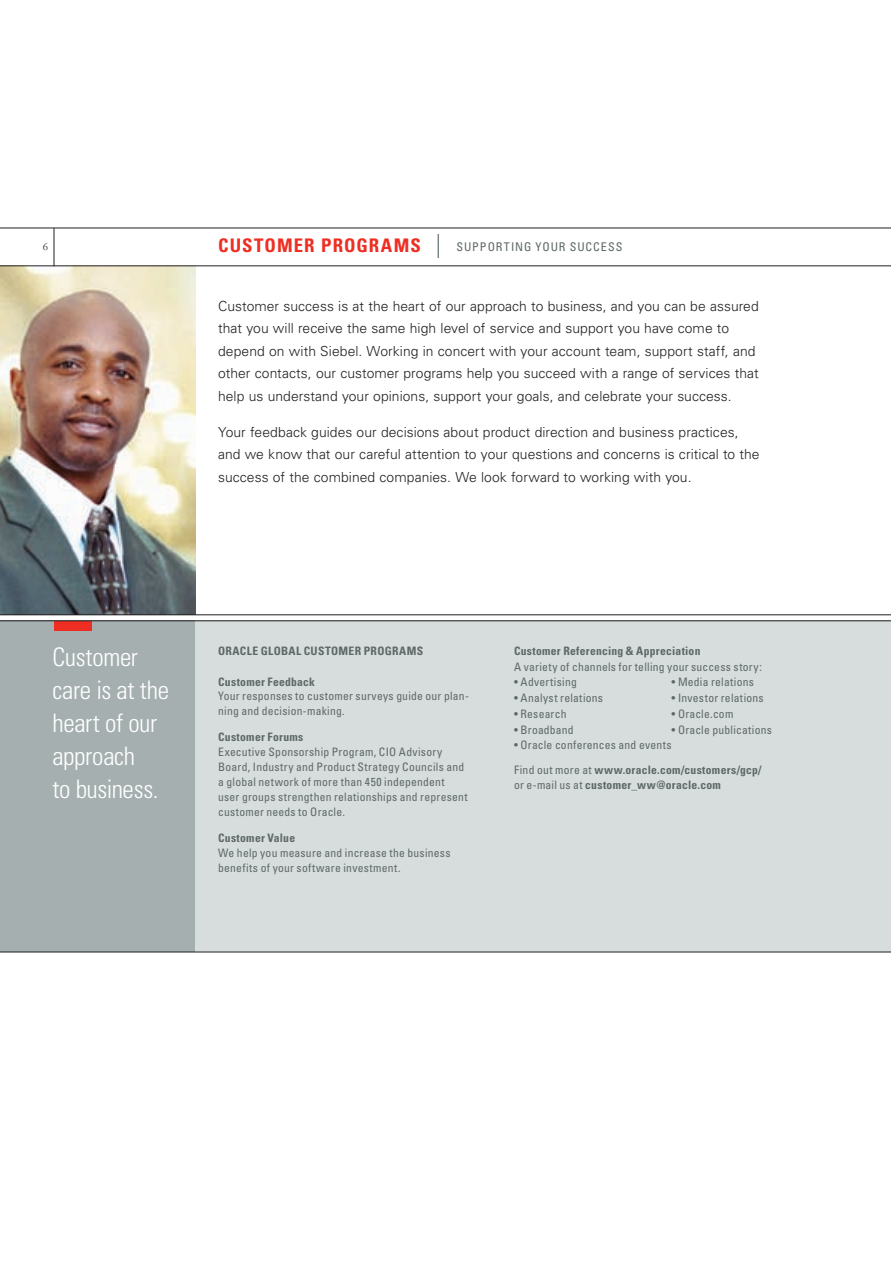
<style>
.page{position:relative;width:891px;height:1269px;background:#fff}
.page>*{position:absolute;margin:0;border:0;box-sizing:border-box;transform-origin:0 0}
.t1{font:300 condensed 25.5px/33px "Univers LT Std";letter-spacing:-.015em;color:#fff}
.t2{font:700 condensed 18.75px "Univers LT Std";letter-spacing:.06em;color:#ee2e22}
.t3{font:300 13.8px/22.5px "Univers LT Std";letter-spacing:.005em;color:#231f20}
.t4{font:condensed 12px "Univers LT Std";letter-spacing:.08em;color:#5d6966}
.t5{font:condensed 11.7px/15px "Univers LT Std";letter-spacing:.02em;color:#5d6966}
.t6{font:700 condensed 11.7px/15px "Univers LT Std";letter-spacing:.025em;color:#5d6966}
.s1{font-weight:300;font-size:24px}
.s2{font-weight:400}
</style>
<div class="page">
<img style="left:0;top:266px;width:195px;height:349px">
<div style="left:194px;top:621px;width:697px;height:331px;background:#d7dcdc"></div>
<div style="left:0;top:621px;width:195px;height:331px;background:#a5afaf"></div>
<hr style="left:0;top:952px;width:891px;height:1px;background:#231f20">
<div style="left:54px;top:621px;width:38px;height:9px;background:#ee2e22"></div>
<hr style="left:0;top:228px;width:891px;height:1px;background:#231f20">
<hr style="left:54px;top:228px;width:1px;height:38px;background:#231f20">
<hr style="left:0;top:265px;width:891px;height:1px;background:#231f20">
<hr style="left:0;top:615px;width:891px;height:1px;background:#231f20">
<hr style="left:0;top:621px;width:891px;height:1px;background:#231f20">
<h2 class="t2" style="left:218px;top:234px;width:177px">Customer Programs</h2>
<p class="t4" style="left:436px;top:239px;width:188px"><span class="s1">|</span> SUPPORTING YOUR SUCCESS</p>
<p class="t3" style="left:218px;top:294px;width:542px">Customer success is at the heart of our approach to business, and you can be assured that you will receive the same high level of service and support you have come to depend on with Siebel. Working in concert with your account team, support staff, and other contacts, our customer programs help you succeed with a range of services that help us understand your opinions, support your goals, and celebrate your success.</p>
<p class="t3" style="left:218px;top:420px;width:543px">Your feedback guides our decisions about product direction and business practices, and we know that our careful attention to your questions and concerns is critical to the success of the combined companies. We look forward to working with you.</p>
<h1 class="t1" style="left:52px;top:641px;width:118px">Customer care is at the heart of our approach<br>to business.</h1>
<p class="t6" style="left:218px;top:644px;width:207px">ORACLE GLOBAL CUSTOMER PROGRAMS</p>
<p class="t6" style="left:218px;top:674px;width:98px">Customer Feedback</p>
<p class="t5" style="left:218px;top:689px;width:252px">Your responses to customer surveys guide our plan&shy;ning and decision-making.</p>
<p class="t6" style="left:218px;top:730px;width:87px">Customer Forums</p>
<p class="t5" style="left:218px;top:744px;width:251px">Executive Sponsorship Program, CIO Advisory Board, Industry and Product Strategy Councils and a global network of more than 450 independent user groups strengthen relationships and represent customer needs to Oracle.</p>
<p class="t6" style="left:218px;top:830px;width:79px">Customer Value</p>
<p class="t5" style="left:218px;top:845px;width:234px">We help you measure and increase the business benefits of your software investment.</p>
<p class="t6" style="left:514px;top:644px;width:188px">Customer Referencing &amp; Appreciation</p>
<p class="t5" style="left:514px;top:659px;width:249px">A variety of channels for telling your success story:</p>
<p class="t5" style="left:514px;top:674px;width:64px">• Advertising</p>
<p class="t5" style="left:672px;top:674px;width:84px">• Media relations</p>
<p class="t5" style="left:514px;top:690px;width:91px">• Analyst relations</p>
<p class="t5" style="left:672px;top:690px;width:94px">• Investor relations</p>
<p class="t5" style="left:514px;top:706px;width:54px">• Research</p>
<p class="t5" style="left:672px;top:706px;width:63px">• Oracle.com</p>
<p class="t5" style="left:514px;top:722px;width:61px">• Broadband</p>
<p class="t5" style="left:672px;top:722px;width:102px">• Oracle publications</p>
<p class="t5" style="left:514px;top:737px;width:159px">• Oracle conferences and events</p>
<p class="t6" style="left:514px;top:763px;width:249px"><span class="s2">Find out more at</span> www.oracle.com/customers/gcp/ <span class="s2">or e-mail us at</span> customer_ww@oracle.com</p>
</div>
